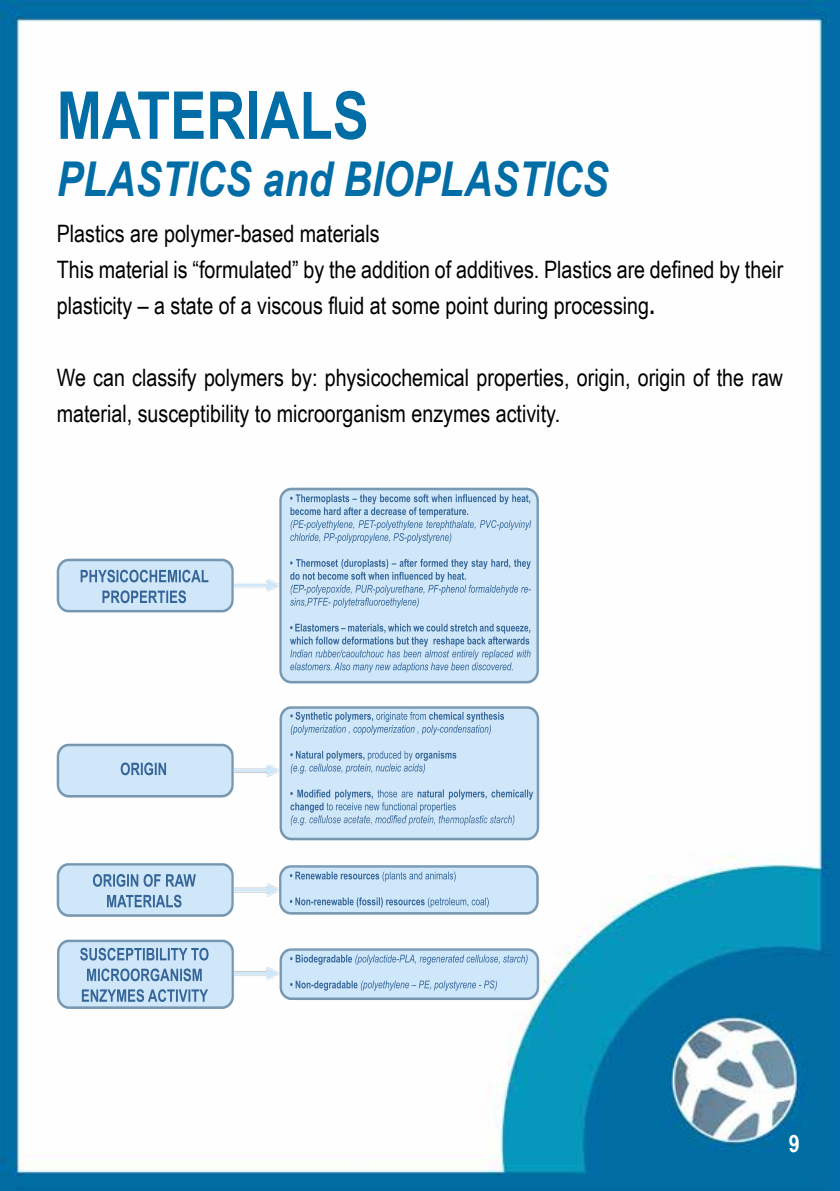
<style>
.page{position:relative;width:840px;height:1191px;background:#fff}
.page>*{position:absolute;margin:0;border:0;box-sizing:border-box;transform-origin:0 0}
.t1{font:700 66px "Arial Narrow";color:#006da6}
.t2{font:italic 700 48px "Arial Narrow";color:#006da6}
.t3{font:24px/36px "Arial Narrow";color:#000}
.t4{font:700 24px "Arial Narrow";color:#fff}
.s1{font-weight:700}
</style>
<div class="page">
<img style="left:0;top:0;width:839px;height:1190px">
<img style="left:57px;top:488px;width:482px;height:521px">
<img style="left:57px;top:558px;width:177px;height:54px">
<img style="left:279px;top:488px;width:259px;height:195px">
<img style="left:57px;top:743px;width:177px;height:54px">
<img style="left:57px;top:863px;width:177px;height:53px">
<img style="left:57px;top:939px;width:177px;height:70px">
<img style="left:279px;top:706px;width:260px;height:134px">
<img style="left:279px;top:948px;width:260px;height:52px">
<img style="left:279px;top:865px;width:259px;height:49px">
<h1 class="t1" style="left:57px;top:66px;width:313px">MATERIALS</h1>
<h2 class="t2" style="left:57px;top:143px;width:553px">PLASTICS and BIOPLASTICS</h2>
<p class="t3" style="left:57px;top:214px;width:727px">Plastics are polymer-based materials<br>This material is “formulated” by the addition of additives. Plastics are defined by their plasticity – a state of a viscous fluid at some point during processing<span class="s1">.</span></p>
<p class="t3" style="left:57px;top:358px;width:727px">We can classify polymers by: physicochemical properties, origin, origin of the raw material, susceptibility to microorganism enzymes activity.</p>
<p class="t4" style="left:788px;top:1125px;width:12px">9</p>
</div>
